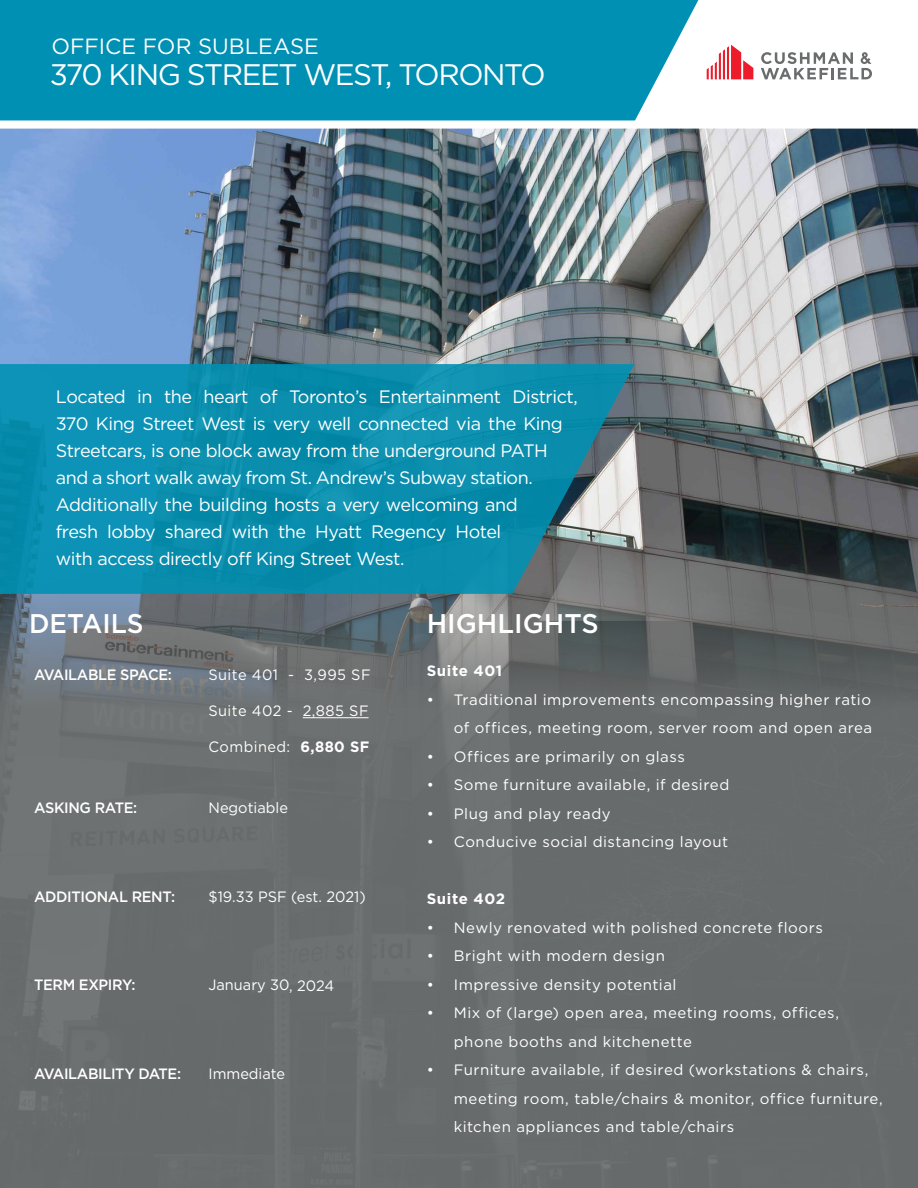
<style>
.page{position:relative;width:918px;height:1188px;background:#fff}
.page>*{position:absolute;margin:0;border:0;box-sizing:border-box;transform-origin:0 0}
.t1{font:29.7px "Gotham";letter-spacing:-.05em;color:#fff}
.t2{font:500 27px "Gotham";color:#fff}
.t3{font:22.05px "Gotham";color:#fff}
.t4{font:18px/27px "Gotham";letter-spacing:-.025em;color:#fff}
.t5{font:15px/28.5px "Gotham";letter-spacing:.035em;color:#fff}
.t6{font:500 15px "Gotham";letter-spacing:-.025em;color:#fff}
.t7{font:15px "Gotham";color:#fff}
.t8{font:700 15px "Gotham";letter-spacing:.04em;color:#fff}
.s1{font-weight:700}
</style>
<div class="page">
<img style="left:0;top:708px;width:918px;height:480px">
<div style="left:0;top:0;width:698px;height:120px;background:#0090b3"></div>
<svg style="left:707px;top:45px;width:46px;height:34px"></svg>
<svg style="left:761px;top:52px;width:111px;height:27px"></svg>
<img style="left:0;top:129px;width:918px;height:579px">
<svg style="left:0;top:364px;width:634px;height:230px;background:#168eab"></svg>
<hr style="left:303px;top:717px;width:66px;height:1px;background:#fff">
<h3 class="t3" style="left:51px;top:32px;width:269px">OFFICE FOR SUBLEASE</h3>
<h1 class="t1" style="left:50px;top:55px;width:497px">370 KING STREET WEST, TORONTO</h1>
<p class="t4" style="left:56px;top:383px;width:523px">Located in the heart of Toronto’s Entertainment District, 370 King Street West is very well connected via the King Streetcars, is one block away from the underground PATH and a short walk away from St. Andrew’s Subway station.<br>Additionally the building hosts a very welcoming and<br>fresh lobby shared with the Hyatt Regency Hotel<br>with access directly off King Street West.</p>
<h2 class="t2" style="left:29px;top:606px;width:116px">DETAILS</h2>
<p class="t6" style="left:34px;top:665px;width:139px">AVAILABLE SPACE:</p>
<p class="t5" style="left:208px;top:660px;width:164px">Suite 401 - 3,995 SF</p>
<p class="t5" style="left:208px;top:696px;width:162px">Suite 402 - 2,885 SF</p>
<p class="t5" style="left:208px;top:732px;width:162px">Combined: <span class="s1">6,880 SF</span></p>
<p class="t6" style="left:34px;top:797px;width:105px">ASKING RATE:</p>
<p class="t7" style="left:208px;top:798px;width:81px">Negotiable</p>
<p class="t6" style="left:34px;top:886px;width:143px">ADDITIONAL RENT:</p>
<p class="t7" style="left:209px;top:887px;width:159px">$19.33 PSF (est. 2021)</p>
<p class="t6" style="left:34px;top:975px;width:103px">TERM EXPIRY:</p>
<p class="t7" style="left:209px;top:976px;width:127px">January 30, 2024</p>
<p class="t6" style="left:34px;top:1064px;width:148px">AVAILABILITY DATE:</p>
<p class="t7" style="left:209px;top:1065px;width:78px">Immediate</p>
<h2 class="t2" style="left:427px;top:606px;width:174px">HIGHLIGHTS</h2>
<p class="t8" style="left:427px;top:661px;width:77px">Suite 401</p>
<p class="t5" style="left:427px;top:685px;width:447px;text-align:right">• Traditional improvements encompassing higher ratio of offices, meeting room, server room and open area</p>
<p class="t5" style="left:427px;top:742px;width:260px">• Offices are primarily on glass</p>
<p class="t5" style="left:427px;top:771px;width:304px">• Some furniture available, if desired</p>
<p class="t5" style="left:427px;top:799px;width:186px">• Plug and play ready</p>
<p class="t5" style="left:427px;top:828px;width:303px">• Conducive social distancing layout</p>
<p class="t8" style="left:427px;top:889px;width:80px">Suite 402</p>
<p class="t5" style="left:427px;top:913px;width:398px">• Newly renovated with polished concrete floors</p>
<p class="t5" style="left:427px;top:942px;width:240px">• Bright with modern design</p>
<p class="t5" style="left:427px;top:970px;width:251px">• Impressive density potential</p>
<p class="t5" style="left:454px;top:999px;width:387px;text-indent:-27px">• Mix of (large) open area, meeting rooms, offices, phone booths and kitchenette</p>
<p class="t5" style="left:454px;top:1056px;width:431px;text-indent:-27px">• Furniture available, if desired (workstations &amp; chairs, meeting room, table/chairs &amp; monitor, office furniture, kitchen appliances and table/chairs</p>
</div>
